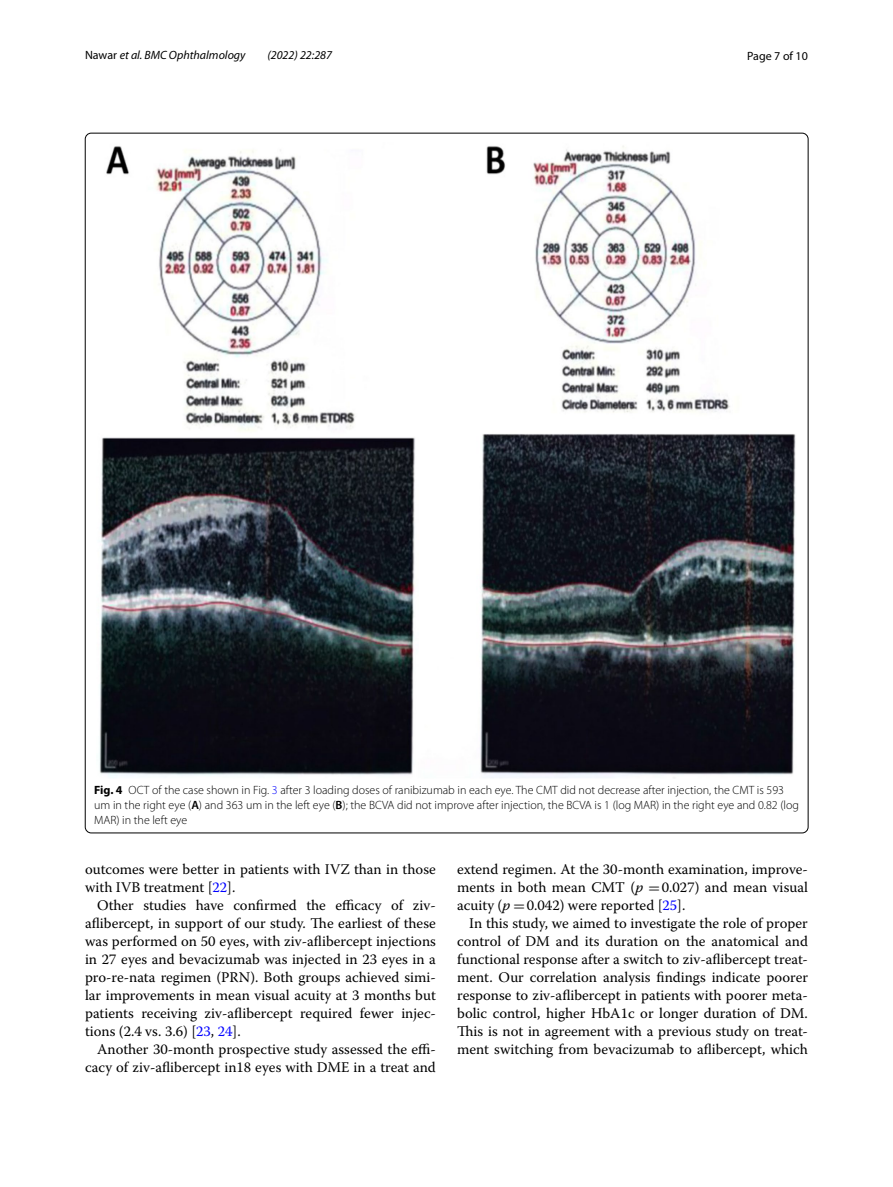
<style>
.page{position:relative;width:893px;height:1187px;background:#fff}
.page>*{position:absolute;margin:0;border:0;box-sizing:border-box;transform-origin:0 0}
.t1{font:14.7px/18px "Warnock Pro";color:#000;text-align:justify}
.t2{font:300 12px/15px "Myriad Pro";color:#000}
.t3{font:italic 12px "Myriad Pro";color:#000}
.t4{font:12px "Myriad Pro";color:#000}
.s1{font-style:normal}
.s2{font-weight:700}
.s3{color:#00f}
.s4{font-weight:600}
.s5{font-style:italic}
.s6{font-family:"MTSY"}
</style>
<div class="page">
<img style="left:99px;top:146px;width:697px;height:632px">
<p class="t3" style="left:85px;top:48px;width:162px"><span class="s1">Nawar</span> et al. BMC Ophthalmology</p>
<p class="t3" style="left:267px;top:48px;width:66px">(2022) 22:287</p>
<p class="t4" style="left:747px;top:48px;width:62px">Page 7 of 10</p>
<p class="t2" style="left:94px;top:782px;width:706px"><span class="s2">Fig. 4</span> OCT of the case shown in Fig. <span class="s3">3</span> after 3 loading doses of ranibizumab in each eye. The CMT did not decrease after injection, the CMT is 593 um in the right eye (<span class="s4">A</span>) and 363 um in the left eye (<span class="s4">B</span>); the BCVA did not improve after injection, the BCVA is 1 (log MAR) in the right eye and 0.82 (log<br>MAR) in the left eye</p>
<p class="t1" style="left:85px;top:860px;width:352px">outcomes were better in patients with IVZ than in those with IVB treatment [<span class="s3">22</span>].</p>
<p class="t1" style="left:85px;top:896px;width:352px;text-indent:12px">Other studies have confirmed the efficacy of ziv&shy;aflibercept, in support of our study. The earliest of these was performed on 50 eyes, with ziv-aflibercept injections in 27 eyes and bevacizumab was injected in 23 eyes in a pro-re-nata regimen (PRN). Both groups achieved simi&shy;lar improvements in mean visual acuity at 3 months but patients receiving ziv-aflibercept required fewer injec&shy;tions (2.4 vs. 3.6) [<span class="s3">23</span>, <span class="s3">24</span>].</p>
<p class="t1" style="left:85px;top:1040px;width:352px;text-align:right">Another 30-month prospective study assessed the effi&shy;cacy of ziv-aflibercept in18 eyes with DME in a treat and</p>
<p class="t1" style="left:457px;top:860px;width:352px">extend regimen. At the 30-month examination, improve&shy;ments in both mean CMT (<span class="s5">p</span> <span class="s6">=</span>0.027) and mean visual acuity (<span class="s5">p</span> <span class="s6">=</span>0.042) were reported [<span class="s3">25</span>].</p>
<p class="t1" style="left:457px;top:914px;width:352px;text-indent:12px">In this study, we aimed to investigate the role of proper control of DM and its duration on the anatomical and functional response after a switch to ziv-aflibercept treat&shy;ment. Our correlation analysis findings indicate poorer response to ziv-aflibercept in patients with poorer meta&shy;bolic control, higher HbA1c or longer duration of DM.<br>This is not in agreement with a previous study on treat&shy;ment switching from bevacizumab to aflibercept, which</p>
</div>
